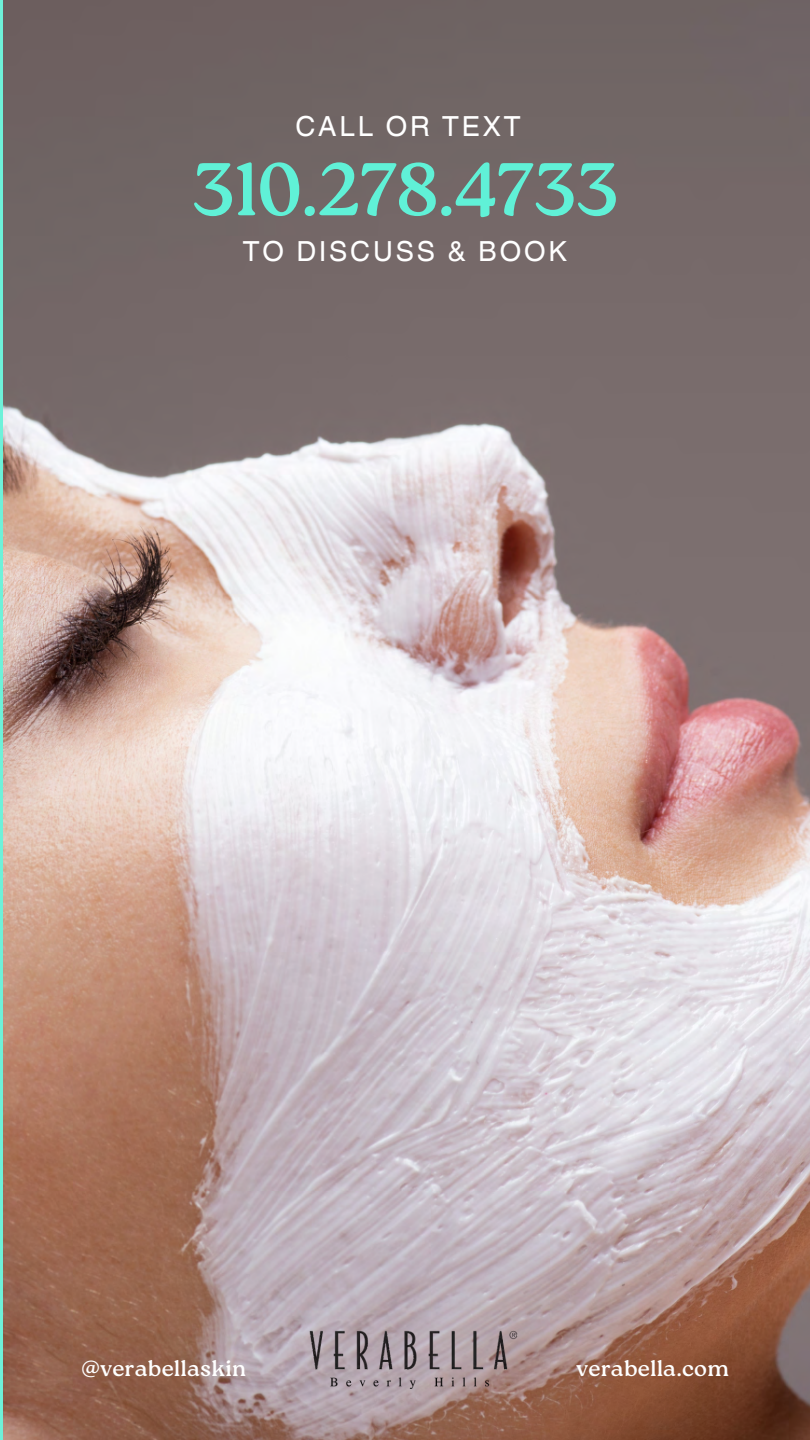
<style>
.page{position:relative;width:810px;height:1440px;background:#fff}
.page>*{position:absolute;margin:0;border:0;box-sizing:border-box;transform-origin:0 0}
.t1{font:74.5px "Roca Two";letter-spacing:-.03em;color:#60f1d7}
.t2{font:27.7px "Helvetica World";letter-spacing:.105em;color:#fff}
.t3{font:22.6px "Roca Two";letter-spacing:.01em;color:#fff}
</style>
<div class="page">
<img style="left:3px;top:0;width:807px;height:1440px">
<img style="left:295px;top:1329px;width:226px;height:60px">
<h2 class="t2" style="left:295px;top:110px;width:227px">CALL OR TEXT</h2>
<p class="t1" style="left:191px;top:146px;width:430px">310.278.4733</p>
<h1 class="t2" style="left:243px;top:235px;width:326px">TO DISCUSS &amp; BOOK</h1>
<p class="t3" style="left:81px;top:1355px;width:167px">@verabellaskin</p>
<p class="t3" style="left:576px;top:1355px;width:154px">verabella.com</p>
</div>
